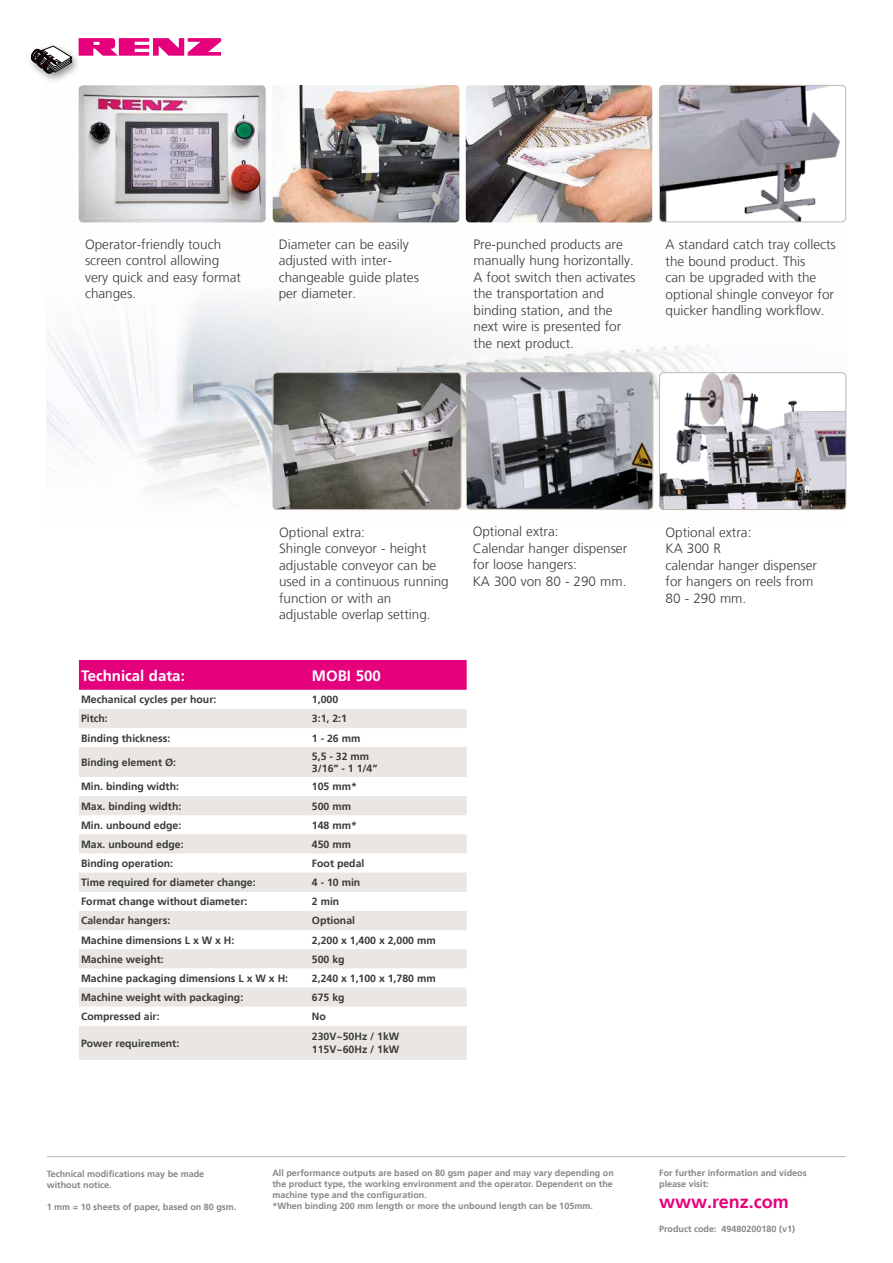
<style>
.page{position:relative;width:893px;height:1263px;background:#fff}
.page>*{position:absolute;margin:0;border:0;box-sizing:border-box;transform-origin:0 0}
.t1{font:700 18px "Frutiger LT";color:#e5007c}
.t2{font:700 15px "Frutiger LT";color:#fff}
.t3{font:300 13.5px/16.5px "Frutiger LT";color:#3a3a39}
.t4{font:700 10.5px/12.6px "Frutiger LT";color:#3a3a39}
.t5{font:700 9px/10.8px "Frutiger LT";color:#868786}
</style>
<div class="page">
<img style="left:46px;top:88px;width:797px;height:313px">
<div style="left:47px;top:383px;width:799px;height:241px;background:#fff"></div>
<hr style="left:47px;top:1156px;width:799px;height:1px;background:#beb8b0">
<svg style="left:79px;top:38px;width:142px;height:18px"></svg>
<div style="left:25px;top:42px;width:57px;height:43px;background:#000;opacity:.5"></div>
<svg style="left:31px;top:46px;width:41px;height:27px"></svg>
<div style="left:79px;top:660px;width:388px;height:30px;background:#e5007c"></div>
<svg style="left:79px;top:709px;width:388px;height:351px;fill:#e9e6e3"></svg>
<img style="left:466px;top:85px;width:186px;height:137px">
<img style="left:273px;top:85px;width:186px;height:137px">
<img style="left:79px;top:85px;width:187px;height:137px">
<img style="left:466px;top:373px;width:187px;height:136px">
<div style="left:466px;top:372px;width:187px;height:137px;border:1px solid #beb8b0;border-radius:4px"></div>
<img style="left:659px;top:85px;width:187px;height:137px">
<div style="left:659px;top:85px;width:187px;height:137px;border:1px solid #beb8b0;border-radius:4px"></div>
<img style="left:659px;top:373px;width:187px;height:136px">
<div style="left:659px;top:372px;width:187px;height:138px;border:1px solid #beb8b0;border-radius:4px"></div>
<img style="left:273px;top:373px;width:188px;height:136px">
<div style="left:273px;top:372px;width:188px;height:138px;border:1px solid #beb8b0;border-radius:4px"></div>
<p class="t3" style="left:85px;top:236px;width:158px">Operator-friendly touch screen control allowing very quick and easy format changes.</p>
<p class="t3" style="left:279px;top:236px;width:142px">Diameter can be easily adjusted with inter&shy;changeable guide plates per diameter.</p>
<p class="t3" style="left:473px;top:236px;width:164px">Pre-punched products are manually hung horizontally.<br>A foot switch then activates the transportation and binding station, and the next wire is presented for the next product.</p>
<p class="t3" style="left:666px;top:236px;width:172px">A standard catch tray collects the bound product. This<br>can be upgraded with the optional shingle conveyor for quicker handling workflow.</p>
<p class="t3" style="left:279px;top:524px;width:171px">Optional extra:<br>Shingle conveyor - height adjustable conveyor can be used in a continuous running function or with an adjustable overlap setting.</p>
<p class="t2" style="left:81px;top:666px;width:105px">Technical data:</p>
<p class="t2" style="left:312px;top:666px;width:70px">MOBI 500</p>
<p class="t4" style="left:81px;top:693px;width:137px">Mechanical cycles per hour:</p>
<p class="t4" style="left:312px;top:693px;width:28px">1,000</p>
<p class="t4" style="left:81px;top:712px;width:28px">Pitch:</p>
<p class="t4" style="left:312px;top:712px;width:37px">3:1, 2:1</p>
<p class="t4" style="left:81px;top:732px;width:91px">Binding thickness:</p>
<p class="t4" style="left:312px;top:732px;width:50px">1 - 26 mm</p>
<p class="t4" style="left:81px;top:756px;width:97px">Binding element Ø:</p>
<p class="t4" style="left:312px;top:750px;width:67px">5,5 - 32 mm<br>3/16“ - 1 1/4“</p>
<p class="t4" style="left:81px;top:780px;width:100px">Min. binding width:</p>
<p class="t4" style="left:312px;top:780px;width:46px">105 mm*</p>
<p class="t4" style="left:81px;top:800px;width:102px">Max. binding width:</p>
<p class="t4" style="left:312px;top:800px;width:41px">500 mm</p>
<p class="t4" style="left:81px;top:819px;width:102px">Min. unbound edge:</p>
<p class="t4" style="left:312px;top:819px;width:46px">148 mm*</p>
<p class="t4" style="left:81px;top:838px;width:104px">Max. unbound edge:</p>
<p class="t4" style="left:312px;top:838px;width:41px">450 mm</p>
<p class="t4" style="left:81px;top:857px;width:94px">Binding operation:</p>
<p class="t4" style="left:312px;top:857px;width:54px">Foot pedal</p>
<p class="t4" style="left:81px;top:876px;width:176px">Time required for diameter change:</p>
<p class="t4" style="left:312px;top:876px;width:50px">4 - 10 min</p>
<p class="t4" style="left:81px;top:895px;width:168px">Format change without diameter:</p>
<p class="t4" style="left:312px;top:895px;width:29px">2 min</p>
<p class="t4" style="left:81px;top:914px;width:91px">Calendar hangers:</p>
<p class="t4" style="left:312px;top:914px;width:45px">Optional</p>
<p class="t4" style="left:81px;top:933px;width:155px">Machine dimensions L x W x H:</p>
<p class="t4" style="left:312px;top:933px;width:125px">2,200 x 1,400 x 2,000 mm</p>
<p class="t4" style="left:81px;top:953px;width:84px">Machine weight:</p>
<p class="t4" style="left:312px;top:953px;width:34px">500 kg</p>
<p class="t4" style="left:81px;top:972px;width:209px">Machine packaging dimensions L x W x H:</p>
<p class="t4" style="left:312px;top:972px;width:125px">2,240 x 1,100 x 1,780 mm</p>
<p class="t4" style="left:81px;top:991px;width:164px">Machine weight with packaging:</p>
<p class="t4" style="left:312px;top:991px;width:34px">675 kg</p>
<p class="t4" style="left:81px;top:1010px;width:80px">Compressed air:</p>
<p class="t4" style="left:312px;top:1010px;width:15px">No</p>
<p class="t4" style="left:81px;top:1037px;width:100px">Power requirement:</p>
<p class="t4" style="left:312px;top:1030px;width:89px">230V~50Hz / 1kW<br>115V~60Hz / 1kW</p>
<p class="t3" style="left:473px;top:524px;width:156px">Optional extra:<br>Calendar hanger dispenser for loose hangers:<br>KA 300 von 80 - 290 mm.</p>
<p class="t3" style="left:666px;top:524px;width:153px">Optional extra:<br>KA 300 R<br>calendar hanger dispenser for hangers on reels from<br>80 - 290 mm.</p>
<p class="t5" style="left:47px;top:1169px;width:159px">Technical modifications may be made without notice.</p>
<p class="t5" style="left:47px;top:1201px;width:191px">1 mm = 10 sheets of paper, based on 80 gsm.</p>
<p class="t5" style="left:272px;top:1168px;width:343px">All performance outputs are based on 80 gsm paper and may vary depending on the product type, the working environment and the operator. Dependent on the machine type and the configuration.<br>*When binding 200 mm length or more the unbound length can be 105mm.</p>
<p class="t5" style="left:659px;top:1168px;width:149px">For further information and videos please visit:</p>
<h1 class="t1" style="left:659px;top:1191px;width:131px">www.renz.com</h1>
<p class="t5" style="left:659px;top:1224px;width:137px">Product code: 49480200180 (v1)</p>
</div>
